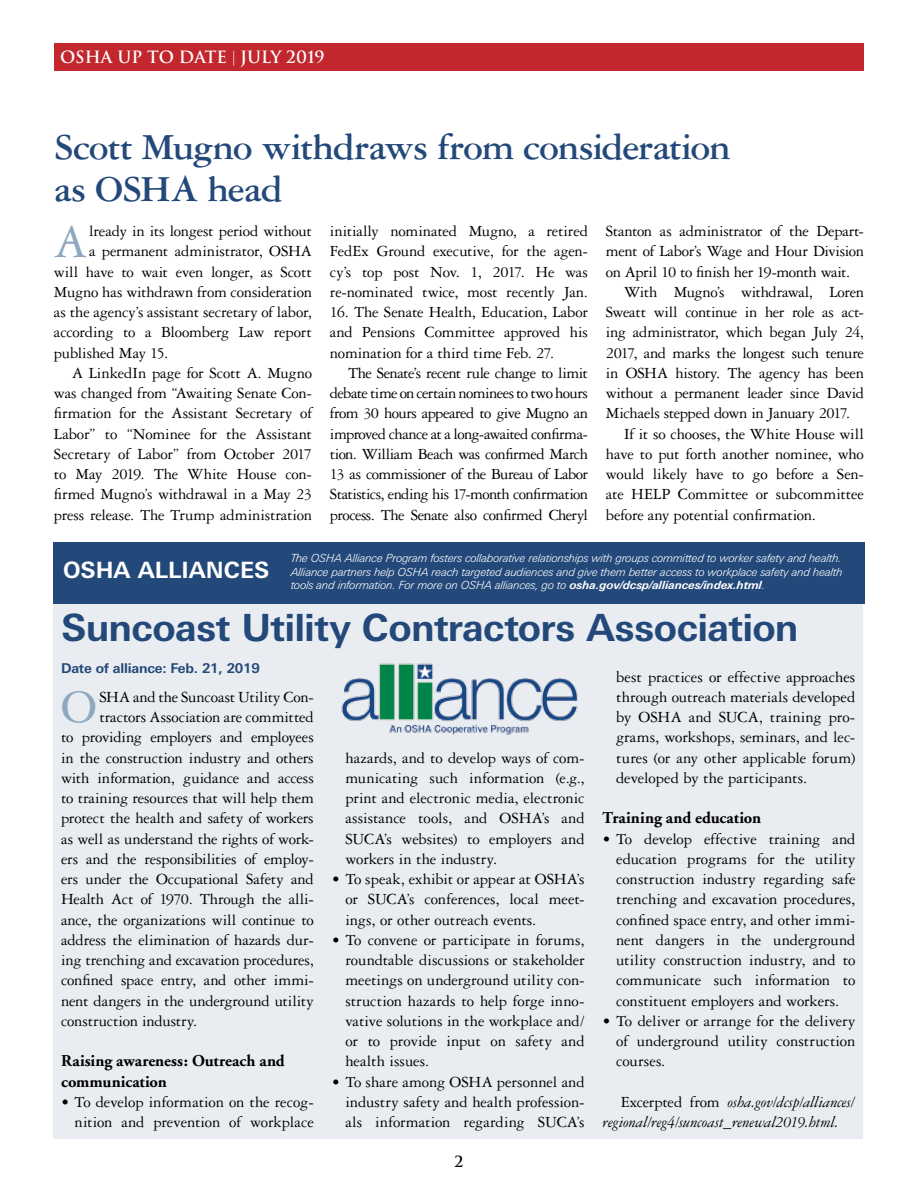
<style>
.page{position:relative;width:918px;height:1188px;background:#fff}
.page>*{position:absolute;margin:0;border:0;box-sizing:border-box;transform-origin:0 0}
.t1{font:49.65px "Garamond 3 LT Std";color:#8fa8bf}
.t2{font:700 39px/42px "Garamond 3 LT Std";letter-spacing:-.03em;color:#23487a}
.t3{font:700 37.5px "Univers Next Pro";letter-spacing:-.02em;color:#23487a}
.t4{font:700 22.5px "Univers Next Pro";color:#fff}
.t5{font:16.5px/20.2px "Garamond 3 LT Std";letter-spacing:-.01em;color:#000;text-align:justify}
.t6{font:italic 16.5px/20.2px "Garamond 3 LT Std";letter-spacing:-.01em;color:#000}
.t7{font:700 16.5px/20.2px "Adobe Garamond";color:#000}
.t8{font:700 16.5px "Trajan";color:#fff}
.t9{font:700 15px "Trajan";color:#000}
.t10{font:700 13.5px "Univers Next Pro";letter-spacing:-.015em;color:#23487a}
.t11{font:italic 300 11.25px/13.5px "Univers Next Pro";letter-spacing:-.01em;color:#fff;text-align:justify}
.s1{font-family:"Garamond 3 LT Std";font-weight:400;font-size:15px}
.s2{font-weight:700}
.s3{font-style:normal}
</style>
<div class="page">
<div style="left:54px;top:44px;width:810px;height:27px;background:#c1272d"></div>
<div style="left:53px;top:604px;width:810px;height:534px;background:#e9ecf0"></div>
<div style="left:53px;top:543px;width:812px;height:61px;background:#23487a"></div>
<img style="left:341px;top:663px;width:237px;height:72px">
<p class="t8" style="left:60px;top:47px;width:266px">OSHA UP TO DATE <span class="s1">|</span> JULY 2019</p>
<h2 class="t2" style="left:54px;top:126px;width:678px">Scott Mugno withdraws from consideration as OSHA head</h2>
<h1 class="t1" style="left:54px;top:215px;width:35px">A</h1>
<p class="t5" style="left:89px;top:221px;width:224px">lready in its longest period without</p>
<p class="t5" style="left:606px;top:221px;width:259px">Stanton as administrator of the Depart-</p>
<p class="t5" style="left:606px;top:241px;width:260px">ment of Labor’s Wage and Hour Division</p>
<p class="t5" style="left:606px;top:262px;width:246px">on April 10 to finish her 19-month wait.</p>
<p class="t5" style="left:624px;top:282px;width:241px">With Mugno’s withdrawal, Loren</p>
<p class="t5" style="left:606px;top:302px;width:259px">Sweatt will continue in her role as act-</p>
<p class="t5" style="left:606px;top:322px;width:259px">ing administrator, which began July 24,</p>
<p class="t5" style="left:606px;top:343px;width:260px">2017, and marks the longest such tenure</p>
<p class="t5" style="left:606px;top:363px;width:259px">in OSHA history. The agency has been</p>
<p class="t5" style="left:606px;top:383px;width:259px">without a permanent leader since David</p>
<p class="t5" style="left:606px;top:403px;width:246px">Michaels stepped down in January 2017.</p>
<p class="t5" style="left:624px;top:424px;width:241px">If it so chooses, the White House will</p>
<p class="t5" style="left:606px;top:444px;width:259px">have to put forth another nominee, who</p>
<p class="t5" style="left:606px;top:464px;width:259px">would likely have to go before a Sen-</p>
<p class="t5" style="left:606px;top:484px;width:259px">ate HELP Committee or subcommittee</p>
<p class="t5" style="left:606px;top:505px;width:212px">before any potential confirmation.</p>
<p class="t5" style="left:330px;top:221px;width:260px">initially nominated Mugno, a retired FedEx Ground executive, for the agen&shy;cy’s top post Nov. 1, 2017. He was re-nominated twice, most recently Jan.</p>
<p class="t5" style="left:330px;top:302px;width:260px">16. The Senate Health, Education, Labor and Pensions Committee approved his nomination for a third time Feb. 27.</p>
<p class="t5" style="left:330px;top:363px;width:260px;text-indent:18px">The Senate’s recent rule change to limit debate time on certain nominees to two hours from 30 hours appeared to give Mugno an improved chance at a long-awaited confirma&shy;tion. William Beach was confirmed March 13 as commissioner of the Bureau of Labor Statistics, ending his 17-month confirmation process. The Senate also confirmed Cheryl</p>
<p class="t5" style="left:89px;top:241px;width:224px">a permanent administrator, OSHA</p>
<p class="t5" style="left:54px;top:262px;width:259px">will have to wait even longer, as Scott</p>
<p class="t5" style="left:54px;top:282px;width:259px">Mugno has withdrawn from consideration</p>
<p class="t5" style="left:54px;top:302px;width:260px">as the agency’s assistant secretary of labor,</p>
<p class="t5" style="left:54px;top:322px;width:259px">according to a Bloomberg Law report</p>
<p class="t5" style="left:54px;top:343px;width:116px">published May 15.</p>
<p class="t5" style="left:72px;top:363px;width:241px">A LinkedIn page for Scott A. Mugno</p>
<p class="t5" style="left:54px;top:383px;width:259px">was changed from “Awaiting Senate Con-</p>
<p class="t5" style="left:54px;top:403px;width:260px">firmation for the Assistant Secretary of</p>
<p class="t5" style="left:54px;top:424px;width:259px">Labor” to “Nominee for the Assistant</p>
<p class="t5" style="left:54px;top:444px;width:260px">Secretary of Labor” from October 2017</p>
<p class="t5" style="left:54px;top:464px;width:259px">to May 2019. The White House con-</p>
<p class="t5" style="left:54px;top:484px;width:259px">firmed Mugno’s withdrawal in a May 23</p>
<p class="t5" style="left:54px;top:505px;width:259px">press release. The Trump administration</p>
<h3 class="t4" style="left:63px;top:557px;width:208px">OSHA ALLIANCES</h3>
<p class="t11" style="left:291px;top:551px;width:553px">The OSHA Alliance Program fosters collaborative relationships with groups committed to worker safety and health.<br>Alliance partners help OSHA reach targeted audiences and give them better access to workplace safety and health tools and information. For more on OSHA alliances, go to <span class="s2">osha.gov/dcsp/alliances/index.html</span>.</p>
<h3 class="t3" style="left:61px;top:605px;width:739px">Suncoast Utility Contractors Association</h3>
<p class="t10" style="left:61px;top:660px;width:200px">Date of alliance: Feb. 21, 2019</p>
<h1 class="t1" style="left:61px;top:680px;width:37px">O</h1>
<p class="t5" style="left:99px;top:687px;width:216px">SHA and the Suncoast Utility Con-</p>
<p class="t5" style="left:616px;top:667px;width:241px">best practices or effective approaches through outreach materials developed by OSHA and SUCA, training pro&shy;grams, workshops, seminars, and lec&shy;tures (or any other applicable forum) developed by the participants.</p>
<p class="t7" style="left:603px;top:808px;width:160px">Training and education</p>
<p class="t5" style="left:616px;top:829px;width:241px;text-indent:-13px">• To develop effective training and education programs for the utility construction industry regarding safe trenching and excavation procedures, confined space entry, and other immi&shy;nent dangers in the underground utility construction industry, and to communicate such information to constituent employers and workers.</p>
<p class="t5" style="left:616px;top:1011px;width:241px;text-indent:-13px">• To deliver or arrange for the delivery of underground utility construction courses.</p>
<p class="t6" style="left:603px;top:1092px;width:254px;text-indent:18px"><span class="s3">Excerpted from</span> osha.gov/dcsp/alliances/ regional/reg4/suncoast_renewal2019.html.</p>
<p class="t5" style="left:99px;top:707px;width:216px">tractors Association are committed</p>
<p class="t5" style="left:61px;top:727px;width:254px">to providing employers and employees</p>
<p class="t5" style="left:61px;top:748px;width:254px">in the construction industry and others</p>
<p class="t5" style="left:61px;top:768px;width:254px">with information, guidance and access</p>
<p class="t5" style="left:61px;top:788px;width:254px">to training resources that will help them</p>
<p class="t5" style="left:61px;top:808px;width:254px">protect the health and safety of workers</p>
<p class="t5" style="left:61px;top:829px;width:254px">as well as understand the rights of work-</p>
<p class="t5" style="left:61px;top:849px;width:254px">ers and the responsibilities of employ-</p>
<p class="t5" style="left:61px;top:869px;width:254px">ers under the Occupational Safety and</p>
<p class="t5" style="left:61px;top:889px;width:254px">Health Act of 1970. Through the alli-</p>
<p class="t5" style="left:61px;top:910px;width:254px">ance, the organizations will continue to</p>
<p class="t5" style="left:61px;top:930px;width:254px">address the elimination of hazards dur-</p>
<p class="t5" style="left:61px;top:950px;width:254px">ing trenching and excavation procedures,</p>
<p class="t5" style="left:61px;top:970px;width:254px">confined space entry, and other immi-</p>
<p class="t5" style="left:61px;top:991px;width:254px">nent dangers in the underground utility</p>
<p class="t5" style="left:61px;top:1011px;width:138px">construction industry.</p>
<p class="t7" style="left:61px;top:1051px;width:225px">Raising awareness: Outreach and communication</p>
<p class="t5" style="left:61px;top:1092px;width:254px;text-align:right">• To develop information on the recog&shy;nition and prevention of workplace</p>
<p class="t5" style="left:345px;top:748px;width:241px">hazards, and to develop ways of com&shy;municating such information (e.g., print and electronic media, electronic assistance tools, and OSHA’s and SUCA’s websites) to employers and workers in the industry.</p>
<p class="t5" style="left:345px;top:869px;width:241px;text-indent:-13px">• To speak, exhibit or appear at OSHA’s or SUCA’s conferences, local meet&shy;ings, or other outreach events.</p>
<p class="t5" style="left:345px;top:930px;width:241px;text-indent:-13px">• To convene or participate in forums, roundtable discussions or stakeholder meetings on underground utility con&shy;struction hazards to help forge inno&shy;vative solutions in the workplace and/ or to provide input on safety and health issues.</p>
<p class="t5" style="left:345px;top:1072px;width:241px;text-indent:-13px">• To share among OSHA personnel and industry safety and health profession&shy;als information regarding SUCA’s</p>
<p class="t9" style="left:455px;top:1152px;width:10px">2</p>
</div>
